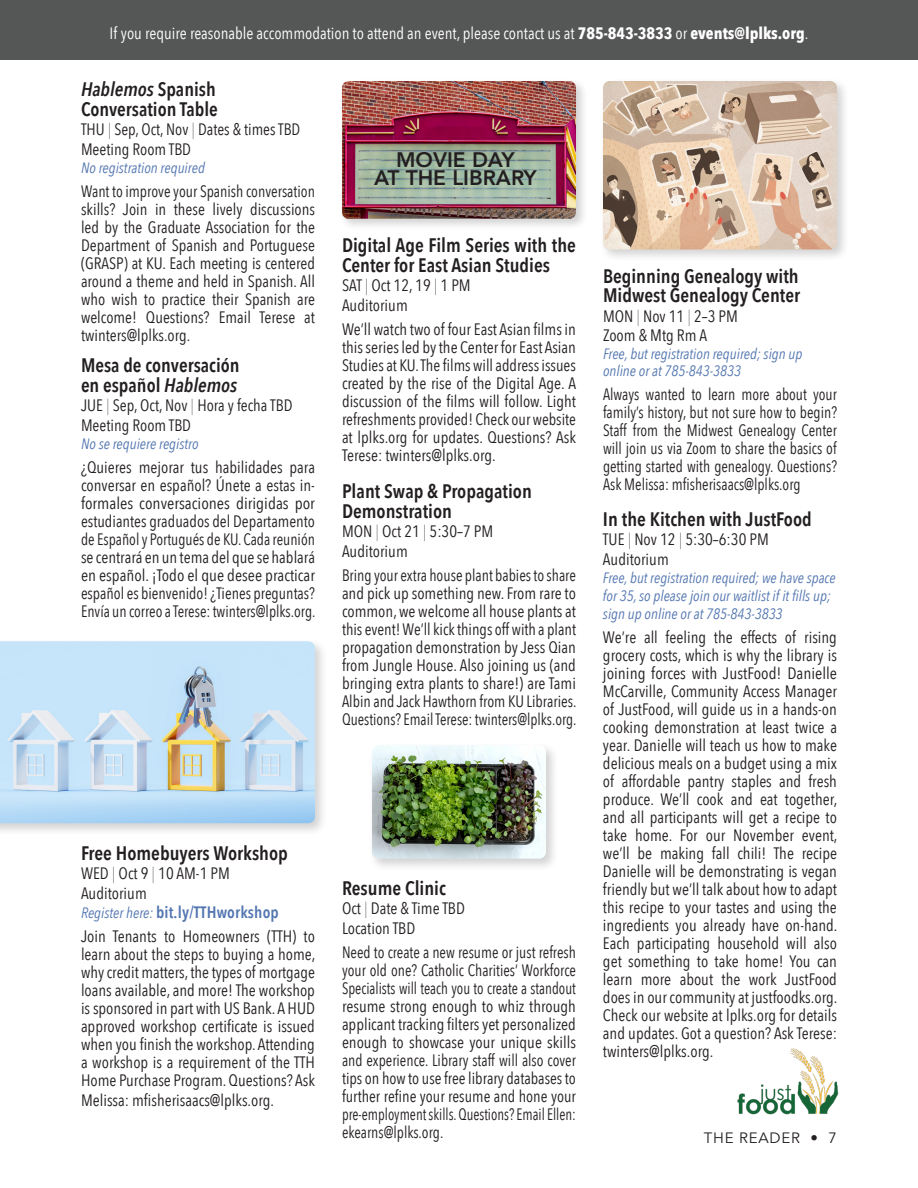
<style>
.page{position:relative;width:918px;height:1188px;background:#fff}
.page>*{position:absolute;margin:0;border:0;box-sizing:border-box;transform-origin:0 0}
.t1{font:800 21px "Avenir";color:#231f20}
.Events___description{font:600 19.5px/19.5px "Avenir Next Condensed";color:#231f20}
.Events___description-2{font:italic 600 19.5px "Avenir Next Condensed";color:#231f20}
.Events___description-3{font:16.5px/18px "Avenir Next Condensed";color:#231f20;text-align:justify}
.Events___description-4{font:16.5px/18px "Avenir Next Condensed";color:#231f20;text-align:justify;scale:.93 1}
.Events___description-5{font:16.5px/18px "Avenir Next Condensed";color:#231f20;text-align:justify;scale:.94 1}
.t2{font:16.5px "Avenir Next Condensed";color:#fff}
.Events___description-6{font:16.5px "Avenir Next Condensed";color:#231f20;scale:.92 1}
.Events___description-7{font:16.5px "Avenir Next Condensed";color:#231f20;scale:.95 1}
.t3{font:600 16.5px "Avenir Next Condensed";letter-spacing:.01em;color:#5376b1}
.Events___description-8{font:italic 15px/18px "Avenir Next Condensed";color:#5376b0}
.t4{font:15px "Avenir";letter-spacing:.05em;color:#231f20}
.s1{font-weight:700}
.s2{font-style:normal}
.s3{font-weight:200}
.s4{font-style:italic}
.s5{font-weight:400;font-style:italic;font-size:15px}
</style>
<div class="page">
<div style="left:0;top:0;width:918px;height:60px;background:#555656"></div>
<div style="left:339px;top:78px;width:249px;height:153px;background:#231f20;opacity:.2"></div>
<img style="left:342px;top:81px;width:234px;height:138px">
<div style="left:369px;top:742px;width:190px;height:129px;background:#231f20;opacity:.2"></div>
<img style="left:372px;top:745px;width:174px;height:114px">
<div style="left:600px;top:78px;width:250px;height:185px;background:#231f20;opacity:.2"></div>
<img style="left:603px;top:81px;width:234px;height:168px">
<div style="left:0;top:638px;width:328px;height:198px;background:#231f20;opacity:.2"></div>
<img style="left:0;top:641px;width:315px;height:182px">
<img style="left:737px;top:1048px;width:102px;height:67px">
<p class="t2" style="left:110px;top:19px;width:700px">If you require reasonable accommodation to attend an event, please contact us at <span class="s1">785-843-3833</span> or <span class="s1">events@lplks.org</span>.</p>
<p class="Events___description-2" style="left:81px;top:78px;width:136px">Hablemos <span class="s2">Spanish</span></p>
<p class="Events___description" style="left:81px;top:99px;width:138px">Conversation Table</p>
<p class="Events___description-3" style="left:81px;top:120px;width:221px">THU <span class="s3">|</span> Sep, Oct, Nov <span class="s3">|</span> Dates &amp; times TBD</p>
<p class="Events___description-3" style="left:81px;top:139px;width:112px">Meeting Room TBD</p>
<p class="Events___description-8" style="left:81px;top:158px;width:125px">No registration required</p>
<p class="Events___description-5" style="left:81px;top:181px;width:250px">Want to improve your Spanish conversation skills? Join in these lively discussions led by the Graduate Association for the Department of Spanish and Portuguese (GRASP) at KU. Each meeting is centered around a theme and held in Spanish. All who wish to practice their Spanish are welcome! Questions? Email Terese at twinters@lplks.org.</p>
<p class="Events___description" style="left:81px;top:355px;width:160px">Mesa de conversación</p>
<p class="Events___description" style="left:81px;top:375px;width:158px">en español <span class="s4">Hablemos</span></p>
<p class="Events___description-3" style="left:81px;top:396px;width:213px">JUE <span class="s3">|</span> Sep, Oct, Nov <span class="s3">|</span> Hora y fecha TBD</p>
<p class="Events___description-3" style="left:81px;top:415px;width:112px">Meeting Room TBD</p>
<p class="Events___description-8" style="left:81px;top:434px;width:119px">No se requiere registro</p>
<p class="Events___description-3" style="left:81px;top:457px;width:236px">¿Quieres mejorar tus habilidades para conversar en español? Únete a estas in&shy;formales conversaciones dirigidas por estudiantes graduados del Departamento</p>
<p class="Events___description-4" style="left:81px;top:529px;width:253px">de Español y Portugués de KU. Cada reunión</p>
<p class="Events___description-3" style="left:81px;top:547px;width:236px">se centrará en un tema del que se hablará en español. ¡Todo el que desee practicar</p>
<p class="Events___description-7" style="left:81px;top:579px;width:248px">español es bienvenido! ¿Tienes preguntas?</p>
<p class="Events___description-4" style="left:81px;top:601px;width:254px">Envía un correo a Terese: twinters@lplks.org.</p>
<p class="t1" style="left:396px;top:143px;width:120px">MOVIE DAY</p>
<p class="t1" style="left:374px;top:162px;width:164px">AT THE LIBRARY</p>
<p class="Events___description" style="left:342px;top:235px;width:236px">Digital Age Film Series with the<br>Center for East Asian Studies</p>
<p class="Events___description-3" style="left:342px;top:276px;width:130px">SAT <span class="s3">|</span> Oct 12, 19 <span class="s3">|</span> 1 PM</p>
<p class="Events___description-3" style="left:342px;top:295px;width:67px">Auditorium</p>
<p class="Events___description-3" style="left:342px;top:319px;width:236px">We’ll watch two of four East Asian films in this series led by the Center for East Asian Studies at KU. The films will address issues created by the rise of the Digital Age. A discussion of the films will follow. Light refreshments provided! Check our website at lplks.org for updates. Questions? Ask Terese: twinters@lplks.org.</p>
<p class="Events___description" style="left:342px;top:481px;width:191px">Plant Swap &amp; Propagation<br>Demonstration</p>
<p class="Events___description-3" style="left:342px;top:522px;width:153px">MON <span class="s3">|</span> Oct 21 <span class="s3">|</span> 5:30–7 PM</p>
<p class="Events___description-3" style="left:342px;top:541px;width:67px">Auditorium</p>
<p class="Events___description-5" style="left:342px;top:565px;width:250px">Bring your extra house plant babies to share</p>
<p class="Events___description-3" style="left:342px;top:583px;width:236px">and pick up something new. From rare to</p>
<p class="Events___description-3" style="left:342px;top:601px;width:235px">common, we welcome all house plants at</p>
<p class="Events___description-3" style="left:342px;top:619px;width:236px">this event! We’ll kick things off with a plant</p>
<p class="Events___description-3" style="left:342px;top:637px;width:236px">propagation demonstration by Jess Qian from Jungle House. Also joining us (and bringing extra plants to share!) are Tami Albin and Jack Hawthorn from KU Libraries.</p>
<p class="Events___description-6" style="left:342px;top:705px;width:256px">Questions? Email Terese: twinters@lplks.org.</p>
<p class="Events___description" style="left:603px;top:266px;width:199px">Beginning Genealogy with<br>Midwest Genealogy Center</p>
<p class="Events___description-3" style="left:603px;top:306px;width:136px">MON <span class="s3">|</span> Nov 11 <span class="s3">|</span> 2–3 PM</p>
<p class="Events___description-3" style="left:603px;top:326px;width:105px">Zoom &amp; Mtg Rm A</p>
<p class="Events___description-8" style="left:603px;top:346px;width:201px;line-height:16.5px">Free, but registration required; sign up online or at 785-843-3833</p>
<p class="Events___description-4" style="left:603px;top:384px;width:253px">Always wanted to learn more about your family’s history, but not sure how to begin?<br>Staff from the Midwest Genealogy Center will join us via Zoom to share the basics of getting started with genealogy. Questions?<br>Ask Melissa: mfisherisaacs@lplks.org</p>
<p class="Events___description" style="left:603px;top:509px;width:210px">In the Kitchen with JustFood</p>
<p class="Events___description-3" style="left:603px;top:530px;width:167px">TUE <span class="s3">|</span> Nov 12 <span class="s3">|</span> 5:30–6:30 PM</p>
<p class="Events___description-3" style="left:603px;top:549px;width:67px">Auditorium</p>
<p class="Events___description-8" style="left:603px;top:568px;width:234px">Free, but registration required; we have space for 35, so please join our waitlist if it fills up; sign up online or at 785-843-3833</p>
<p class="Events___description-3" style="left:603px;top:627px;width:236px">We’re all feeling the effects of rising grocery costs, which is why the library is joining forces with JustFood! Danielle McCarville, Community Access Manager of JustFood, will guide us in a hands-on cooking demonstration at least twice a year. Danielle will teach us how to make delicious meals on a budget using a mix of affordable pantry staples and fresh produce. We’ll cook and eat together, and all participants will get a recipe to take home. For our November event, we’ll be making fall chili! The recipe Danielle will be demonstrating is vegan friendly but we’ll talk about how to adapt this recipe to your tastes and using the ingredients you already have on-hand.<br>Each participating household will also get something to take home! You can learn more about the work JustFood does in our community at justfoodks.org.<br>Check our website at lplks.org for details and updates. Got a question? Ask Terese: twinters@lplks.org.</p>
<p class="Events___description" style="left:81px;top:843px;width:208px">Free Homebuyers Workshop</p>
<p class="Events___description-3" style="left:81px;top:864px;width:150px">WED <span class="s3">|</span> Oct 9 <span class="s3">|</span> 10 AM-1 PM</p>
<p class="Events___description-3" style="left:81px;top:883px;width:67px">Auditorium</p>
<p class="t3" style="left:81px;top:898px;width:199px"><span class="s5">Register here:</span> bit.ly/TTHworkshop</p>
<p class="Events___description-3" style="left:81px;top:927px;width:236px">Join Tenants to Homeowners (TTH) to learn about the steps to buying a home, why credit matters, the types of mortgage loans available, and more! The workshop is sponsored in part with US Bank. A HUD approved workshop certificate is issued when you finish the workshop. Attending a workshop is a requirement of the TTH Home Purchase Program. Questions? Ask</p>
<p class="Events___description-3" style="left:81px;top:1090px;width:195px">Melissa: mfisherisaacs@lplks.org.</p>
<p class="Events___description" style="left:342px;top:878px;width:105px">Resume Clinic</p>
<p class="Events___description-3" style="left:342px;top:899px;width:124px">Oct <span class="s3">|</span> Date &amp; Time TBD</p>
<p class="Events___description-3" style="left:342px;top:918px;width:75px">Location TBD</p>
<p class="Events___description-4" style="left:342px;top:942px;width:253px">Need to create a new resume or just refresh your old one? Catholic Charities’ Workforce Specialists will teach you to create a standout resume strong enough to whiz through applicant tracking filters yet personalized enough to showcase your unique skills and experience. Library staff will also cover tips on how to use free library databases to further refine your resume and hone your pre-employment skills. Questions? Email Ellen: ekearns@lplks.org.</p>
<p class="t4" style="left:704px;top:1129px;width:135px">THE READER • 7</p>
</div>
